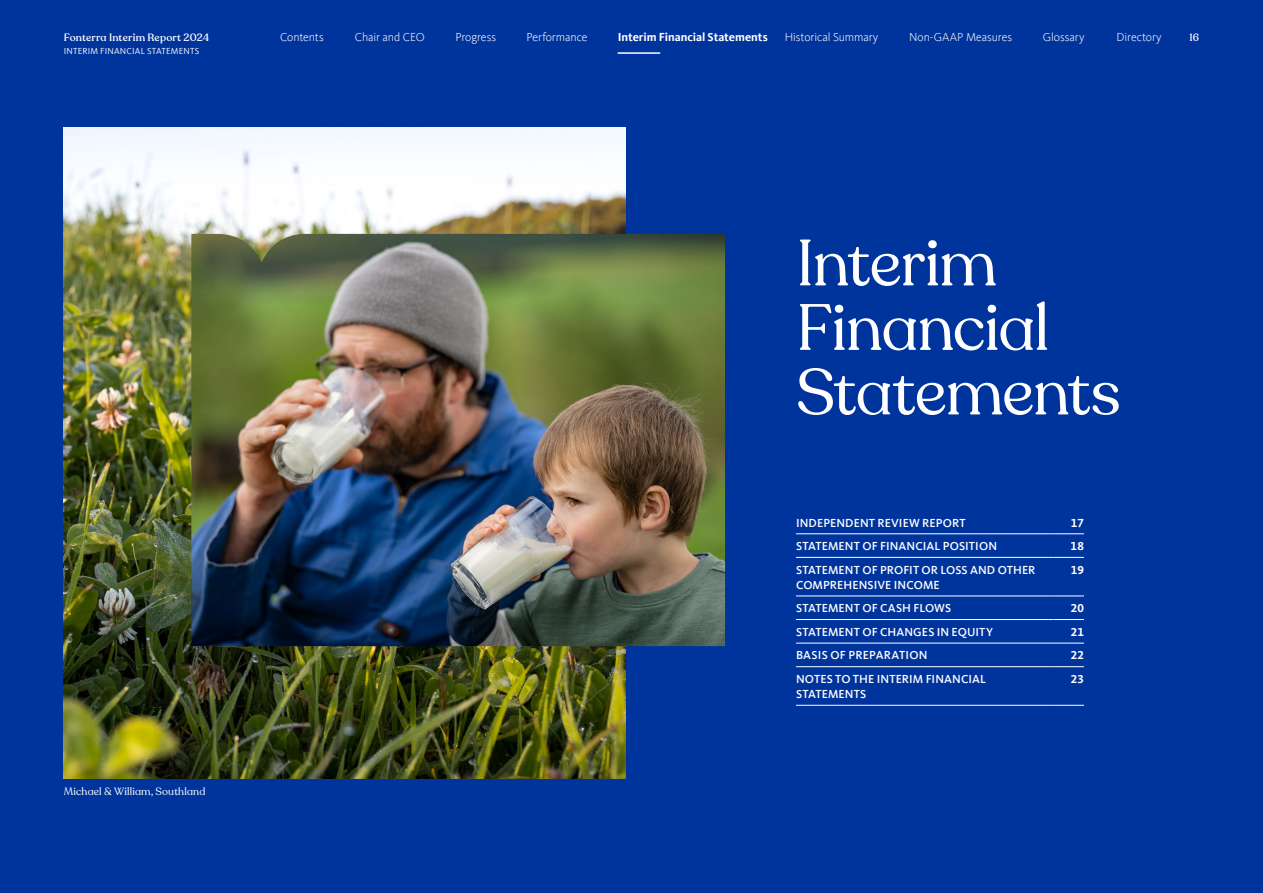
<style>
.page{position:relative;width:1263px;height:893px;background:#00349d}
.page>*{position:absolute;margin:0;border:0;box-sizing:border-box;transform-origin:0 0}
.t1{font:64.5px/64.5px "Recoleta Alt";letter-spacing:-.02em;color:#fff}
.t2{font:500 12px/15px "Kievit Offc Pro";letter-spacing:.01em;color:#fff}
.t3{font:300 12px "Kievit Offc Pro";letter-spacing:-.01em;color:#fff}
.t4{font:700 12px "Kievit Offc Pro";color:#fff}
.t5{font:500 10.5px "Recoleta Alt";letter-spacing:.015em;color:#fff}
.t6{font:10.5px "Recoleta Alt";letter-spacing:.015em;color:#fff}
.t7{font:9px "Kievit Offc Pro";letter-spacing:.025em;color:#fff}
</style>
<div class="page">
<img style="left:64px;top:128px;width:561px;height:651px">
<img style="left:191px;top:234px;width:534px;height:412px">
<hr style="left:796px;top:533px;width:257px;height:1px;background:#fff">
<hr style="left:1053px;top:533px;width:31px;height:1px;background:#fff">
<hr style="left:796px;top:557px;width:257px;height:1px;background:#fff">
<hr style="left:1053px;top:557px;width:31px;height:1px;background:#fff">
<hr style="left:796px;top:596px;width:257px;height:1px;background:#fff">
<hr style="left:1053px;top:596px;width:31px;height:1px;background:#fff">
<hr style="left:796px;top:619px;width:257px;height:1px;background:#fff">
<hr style="left:1053px;top:619px;width:31px;height:1px;background:#fff">
<hr style="left:796px;top:643px;width:257px;height:1px;background:#fff">
<hr style="left:1053px;top:643px;width:31px;height:1px;background:#fff">
<hr style="left:796px;top:666px;width:257px;height:1px;background:#fff">
<hr style="left:1053px;top:666px;width:31px;height:1px;background:#fff">
<hr style="left:796px;top:705px;width:257px;height:1px;background:#fff">
<hr style="left:1053px;top:705px;width:31px;height:1px;background:#fff">
<hr style="left:618px;top:52px;width:42px;height:2px;background:#fff">
<p class="t5" style="left:64px;top:31px;width:147px">Fonterra Interim Report 2024</p>
<p class="t3" style="left:280px;top:30px;width:45px">Contents</p>
<p class="t3" style="left:355px;top:30px;width:71px">Chair and CEO</p>
<p class="t3" style="left:455px;top:30px;width:42px">Progress</p>
<p class="t3" style="left:526px;top:30px;width:63px">Performance</p>
<p class="t4" style="left:618px;top:30px;width:152px">Interim Financial Statements</p>
<p class="t3" style="left:785px;top:30px;width:95px">Historical Summary</p>
<p class="t3" style="left:909px;top:30px;width:104px">Non-GAAP Measures</p>
<p class="t3" style="left:1043px;top:30px;width:43px">Glossary</p>
<p class="t3" style="left:1116px;top:30px;width:47px">Directory</p>
<p class="t5" style="left:1189px;top:31px;width:11px">16</p>
<p class="t7" style="left:64px;top:46px;width:137px">INTERIM FINANCIAL STATEMENTS</p>
<h1 class="t1" style="left:796px;top:232px;width:326px">Interim<br>Financial<br>Statements</h1>
<p class="t6" style="left:64px;top:785px;width:143px">Michael &amp; William, Southland</p>
<p class="t2" style="left:796px;top:515px;width:171px">INDEPENDENT REVIEW REPORT</p>
<p class="t4" style="left:1071px;top:515px;width:15px">17</p>
<p class="t2" style="left:796px;top:539px;width:202px">STATEMENT OF FINANCIAL POSITION</p>
<p class="t4" style="left:1070px;top:539px;width:15px">18</p>
<p class="t2" style="left:796px;top:562px;width:241px">STATEMENT OF PROFIT OR LOSS AND OTHER<br>COMPREHENSIVE INCOME</p>
<p class="t4" style="left:1071px;top:562px;width:15px">19</p>
<p class="t2" style="left:796px;top:601px;width:157px">STATEMENT OF CASH FLOWS</p>
<p class="t4" style="left:1071px;top:601px;width:15px">20</p>
<p class="t2" style="left:796px;top:624px;width:198px">STATEMENT OF CHANGES IN EQUITY</p>
<p class="t4" style="left:1071px;top:625px;width:15px">21</p>
<p class="t2" style="left:796px;top:648px;width:133px">BASIS OF PREPARATION</p>
<p class="t4" style="left:1071px;top:648px;width:15px">22</p>
<p class="t2" style="left:796px;top:671px;width:191px">NOTES TO THE INTERIM FINANCIAL<br>STATEMENTS</p>
<p class="t4" style="left:1071px;top:672px;width:15px">23</p>
</div>
